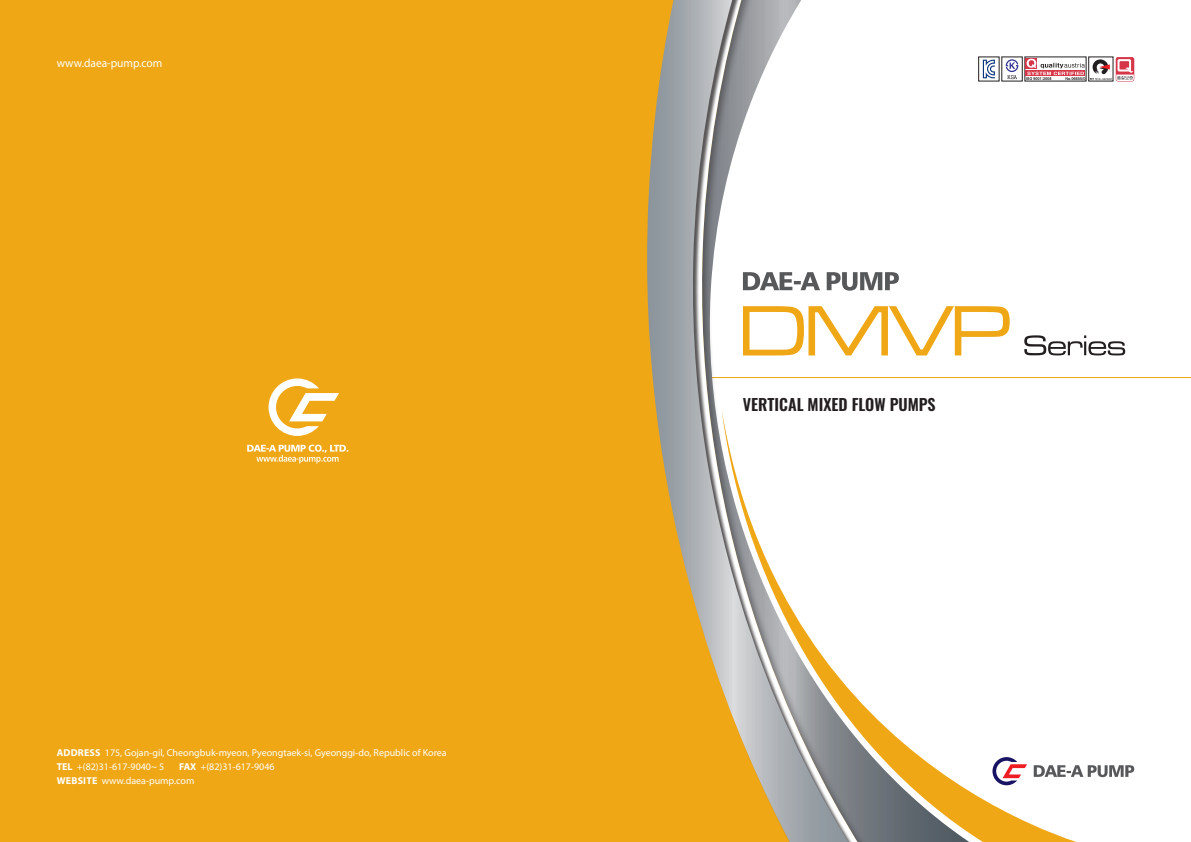
<style>
.page{position:relative;width:1191px;height:842px;background:#fff}
.page>*{position:absolute;margin:0;border:0;box-sizing:border-box;transform-origin:0 0}
.t1{font:600 16px "Oswald";color:#231f20}
.t2{font:12px "Myriad Pro";color:#fff;scale:.95 1}
.t3{font:10px "Myriad Pro";color:#fff}
.s1{font-weight:700}
</style>
<div class="page">
<hr style="left:706px;top:377px;width:485px;height:1px;background:#efa715">
<div style="left:0;top:0;width:646px;height:842px;background:#efa715"></div>
<div style="left:648px;top:0;width:212px;height:842px;background:#fff"></div>
<svg style="left:646px;top:0;width:202px;height:842px"></svg>
<svg style="left:721px;top:409px;width:383px;height:433px"></svg>
<svg style="left:268px;top:378px;width:71px;height:58px"></svg>
<svg style="left:247px;top:445px;width:101px;height:18px;background:#f3c058"></svg>
<svg style="left:982px;top:60px;width:13px;height:18px"></svg>
<div style="left:978px;top:57px;width:21px;height:24px;border:1px solid #231f20"></div>
<svg style="left:1001px;top:56px;width:133px;height:26px"></svg>
<svg style="left:1033px;top:765px;width:101px;height:12px"></svg>
<svg style="left:992px;top:757px;width:35px;height:28px"></svg>
<svg style="left:743px;top:272px;width:156px;height:19px"></svg>
<svg style="left:743px;top:306px;width:266px;height:49px"></svg>
<svg style="left:1024px;top:335px;width:101px;height:20px"></svg>
<p class="t2" style="left:57px;top:55px;width:113px">www.daea-pump.com</p>
<p class="t3" style="left:57px;top:746px;width:391px"><span class="s1">ADDRESS</span> 175, Gojan-gil, Cheongbuk-myeon, Pyeongtaek-si, Gyeonggi-do, Republic of Korea</p>
<p class="t3" style="left:57px;top:760px;width:109px"><span class="s1">TEL</span> +(82)31-617-9040~ 5</p>
<p class="t3" style="left:179px;top:760px;width:97px"><span class="s1">FAX</span> +(82)31-617-9046</p>
<p class="t3" style="left:57px;top:774px;width:139px"><span class="s1">WEBSITE</span> www.daea-pump.com</p>
<p class="t1" style="left:743px;top:391px;width:194px">VERTICAL MIXED FLOW PUMPS</p>
</div>
